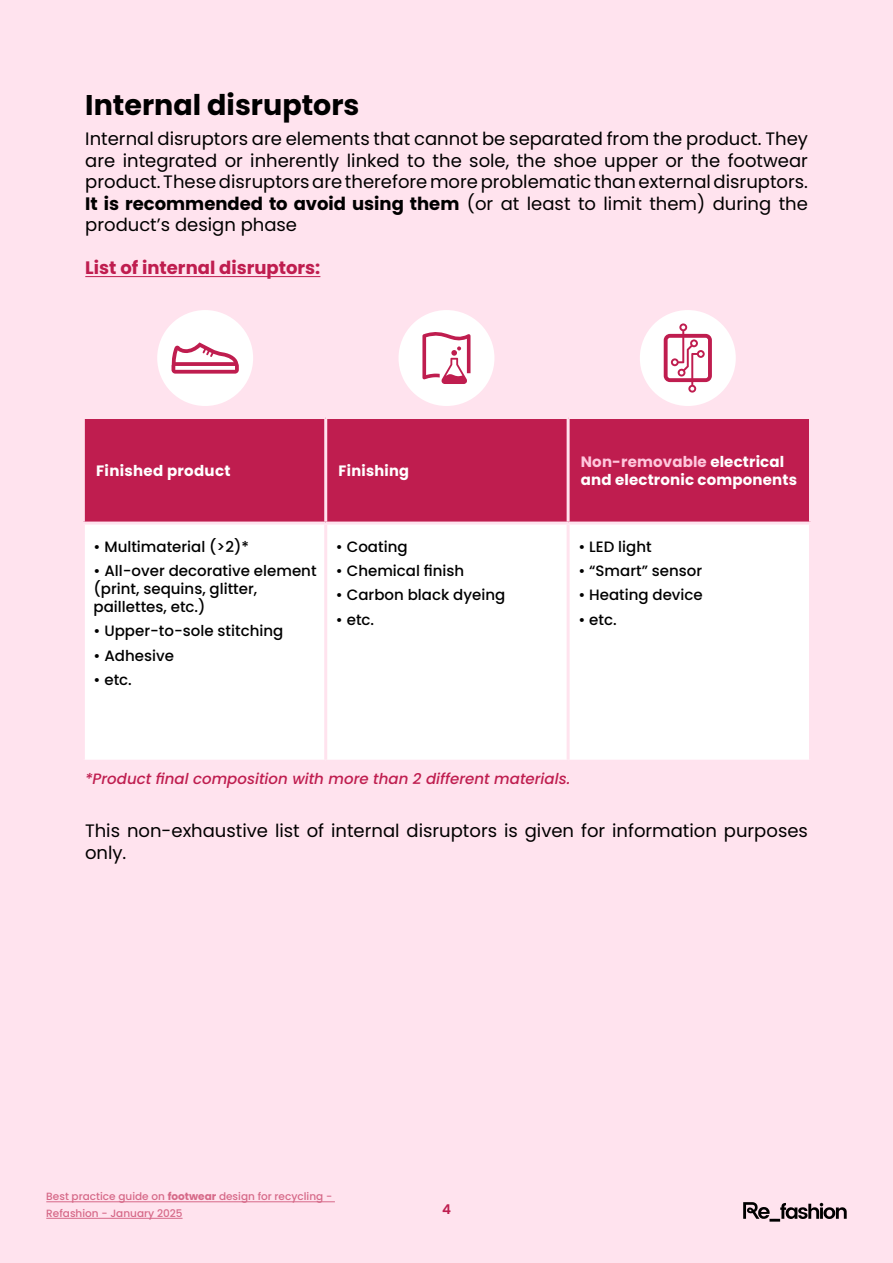
<style>
.page{position:relative;width:893px;height:1263px;background:#ffe3ee}
.page>*{position:absolute;margin:0;border:0;box-sizing:border-box;transform-origin:0 0}
.t1{font:700 28.5px "Poppins";color:#000}
.t2{font:18px/21.6px "Poppins";color:#000;text-align:justify}
.t3{font:700 18px "Poppins";color:#bf1d4f}
.t4{font:500 15px/18px "Poppins";color:#000}
.t5{font:700 15px/18px "Poppins";letter-spacing:.01em;color:#fff}
.t6{font:italic 500 15px "Poppins";color:#bf1d4f}
.t7{font:600 13.5px "Poppins";color:#bf1d4f}
.t8{font:500 10.5px/16.5px "Poppins";color:#d66988}
.s1{font-weight:700}
.s2{color:#ffc7dd}
</style>
<div class="page">
<div style="left:157px;top:310px;width:96px;height:96px;background:#fff;border-radius:50%"></div>
<div style="left:398px;top:310px;width:96px;height:96px;background:#fff;border-radius:50%"></div>
<div style="left:640px;top:310px;width:96px;height:96px;background:#fff;border-radius:50%"></div>
<hr style="left:85px;top:276px;width:235px;height:1px;background:#bf1d4f">
<div style="left:85px;top:419px;width:724px;height:103px;background:#bf1d4f"></div>
<div style="left:85px;top:525px;width:724px;height:235px;background:#fff"></div>
<hr style="left:324px;top:419px;width:3px;height:103px;background:#ffe3ee">
<hr style="left:567px;top:419px;width:3px;height:103px;background:#ffe3ee">
<hr style="left:324px;top:525px;width:3px;height:235px;background:#ffe3ee">
<hr style="left:567px;top:525px;width:3px;height:235px;background:#ffe3ee">
<svg style="left:664px;top:323px;width:48px;height:70px"></svg>
<svg style="left:422px;top:332px;width:48px;height:52px"></svg>
<svg style="left:171px;top:342px;width:68px;height:32px"></svg>
<hr style="left:46px;top:1201px;width:289px;height:1px;background:#d66988">
<hr style="left:46px;top:1218px;width:137px;height:1px;background:#d66988">
<svg style="left:743px;top:1202px;width:104px;height:19px"></svg>
<h1 class="t1" style="left:85px;top:88px;width:276px">Internal disruptors</h1>
<p class="t2" style="left:85px;top:128px;width:724px">Internal disruptors are elements that cannot be separated from the product. They are integrated or inherently linked to the sole, the shoe upper or the footwear product. These disruptors are therefore more problematic than external disruptors.<br><span class="s1">It is recommended to avoid using them</span> (or at least to limit them) during the product’s design phase</p>
<p class="t3" style="left:85px;top:257px;width:237px">List of internal disruptors:</p>
<p class="t5" style="left:96px;top:462px;width:136px">Finished product</p>
<p class="t5" style="left:338px;top:462px;width:72px">Finishing</p>
<p class="t5" style="left:581px;top:453px;width:218px"><span class="s2">Non-removable</span> electrical and electronic components</p>
<p class="t4" style="left:94px;top:537px;width:157px">• Multimaterial (&gt;2)*</p>
<p class="t4" style="left:94px;top:562px;width:224px">• All-over decorative element (print, sequins, glitter, paillettes, etc.)</p>
<p class="t4" style="left:94px;top:622px;width:191px">• Upper-to-sole stitching</p>
<p class="t4" style="left:94px;top:646px;width:82px">• Adhesive</p>
<p class="t4" style="left:94px;top:671px;width:40px">• etc.</p>
<p class="t4" style="left:336px;top:537px;width:73px">• Coating</p>
<p class="t4" style="left:336px;top:562px;width:130px">• Chemical finish</p>
<p class="t4" style="left:336px;top:586px;width:171px">• Carbon black dyeing</p>
<p class="t4" style="left:336px;top:610px;width:40px">• etc.</p>
<p class="t4" style="left:578px;top:537px;width:75px">• LED light</p>
<p class="t4" style="left:578px;top:562px;width:125px">• “Smart” sensor</p>
<p class="t4" style="left:578px;top:586px;width:126px">• Heating device</p>
<p class="t4" style="left:578px;top:610px;width:40px">• etc.</p>
<p class="t6" style="left:85px;top:770px;width:487px">*Product final composition with more than 2 different materials.</p>
<p class="t2" style="left:85px;top:820px;width:724px">This non-exhaustive list of internal disruptors is given for information purposes only.</p>
<p class="t8" style="left:46px;top:1188px;width:287px">Best practice guide on <span class="s1">footwear</span> design for recycling -<br>Refashion - January 2025</p>
<p class="t7" style="left:442px;top:1202px;width:10px">4</p>
</div>
